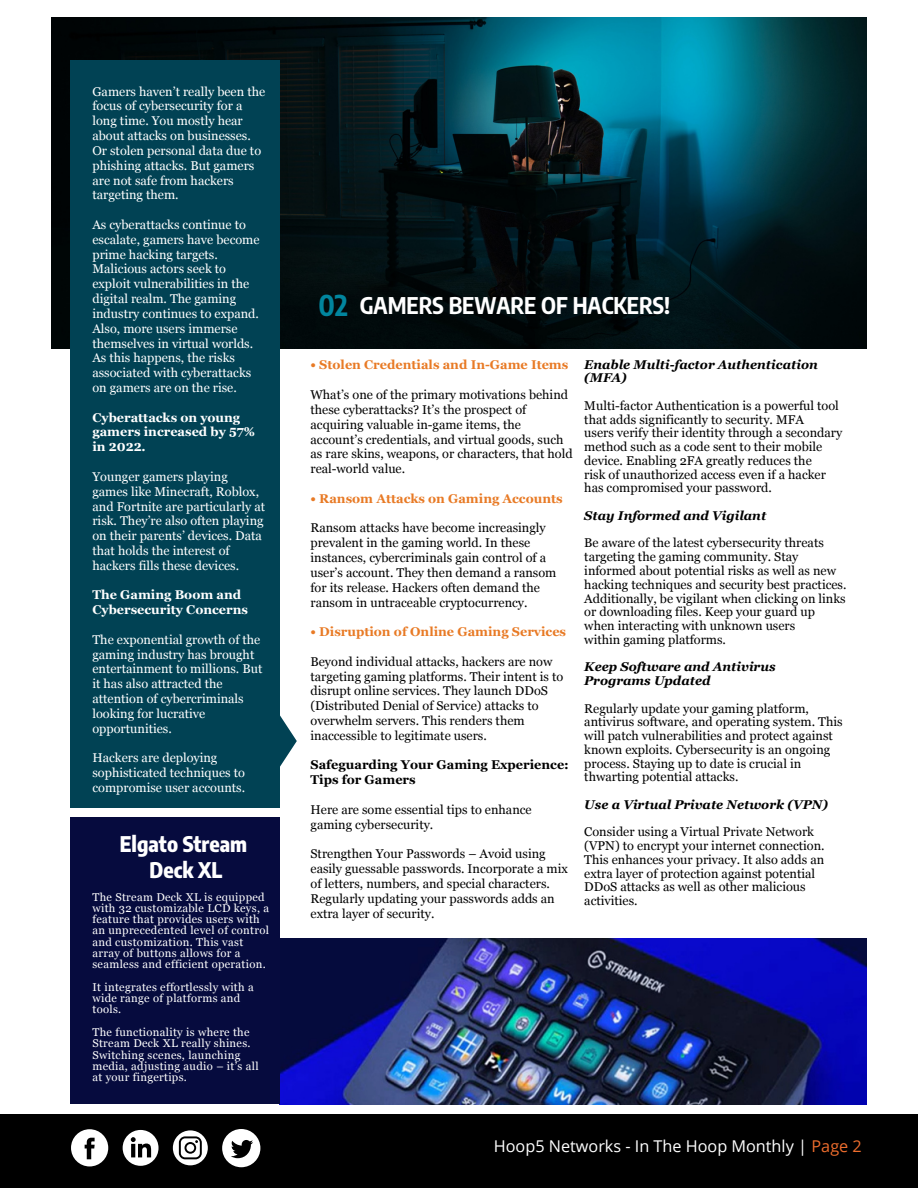
<style>
.page{position:relative;width:918px;height:1188px;background:#fff}
.page>*{position:absolute;margin:0;border:0;box-sizing:border-box;transform-origin:0 0}
.t1{font:700 28.2px "Encode Sans Condensed";color:#01859e}
.t2{font:700 22.5px "Encode Sans Condensed";color:#fff}
.t3{font:800 21.15px "Encode Sans Condensed";color:#fff}
.t4{font:16.2px "Open Sans";color:#fff}
.t5{font:12.75px/14.9px "Georgia";color:#000}
.t6{font:12.75px/14.9px "Georgia";color:#fff}
.t7{font:italic 700 12.75px/13.8px "Georgia";color:#000}
.t8{font:700 12.75px "Georgia";color:#e87a25}
.t9{font:700 12.75px/14.9px "Georgia";color:#fff}
.t10{font:700 12.75px/14.9px "Georgia";color:#000}
.t11{font:11.25px/11.2px "Georgia";letter-spacing:.03em;color:#fff}
.s1{color:#ee6d2d}
</style>
<div class="page">
<img style="left:52px;top:18px;width:814px;height:331px">
<img style="left:279px;top:939px;width:588px;height:165px">
<div style="left:70px;top:817px;width:209px;height:287px;background:#060b3e"></div>
<div style="left:70px;top:60px;width:209px;height:747px;background:#014254"></div>
<svg style="left:279px;top:702px;width:18px;height:78px"></svg>
<div style="left:0;top:1114px;width:918px;height:74px;background:#000"></div>
<svg style="left:71px;top:1129px;width:37px;height:37px"></svg>
<svg style="left:123px;top:1130px;width:36px;height:36px"></svg>
<svg style="left:173px;top:1130px;width:35px;height:35px"></svg>
<svg style="left:222px;top:1129px;width:38px;height:38px"></svg>
<p class="t6" style="left:92px;top:84px;width:174px">Gamers haven’t really been the</p>
<p class="t6" style="left:92px;top:99px;width:170px">focus of cybersecurity for a long time. You mostly hear about attacks on businesses.<br>Or stolen personal data due to phishing attacks. But gamers are not safe from hackers targeting them.</p>
<p class="t6" style="left:92px;top:217px;width:155px">As cyberattacks continue to</p>
<p class="t6" style="left:92px;top:232px;width:169px">escalate, gamers have become</p>
<p class="t6" style="left:92px;top:247px;width:168px">prime hacking targets.<br>Malicious actors seek to exploit vulnerabilities in the digital realm. The gaming industry continues to expand.<br>Also, more users immerse themselves in virtual worlds.<br>As this happens, the risks associated with cyberattacks on gamers are on the rise.</p>
<p class="t9" style="left:92px;top:410px;width:149px">Cyberattacks on young</p>
<p class="t9" style="left:92px;top:425px;width:164px">gamers increased by 57% in 2022.</p>
<p class="t6" style="left:92px;top:469px;width:174px">Younger gamers playing games like Minecraft, Roblox, and Fortnite are particularly at risk. They’re also often playing on their parents’ devices. Data that holds the interest of hackers fills these devices.</p>
<p class="t9" style="left:92px;top:588px;width:150px">The Gaming Boom and</p>
<p class="t9" style="left:92px;top:602px;width:157px">Cybersecurity Concerns</p>
<p class="t6" style="left:92px;top:632px;width:169px">The exponential growth of the</p>
<p class="t6" style="left:92px;top:647px;width:163px">gaming industry has brought</p>
<p class="t6" style="left:92px;top:662px;width:171px">entertainment to millions. But it has also attracted the attention of cybercriminals looking for lucrative opportunities.</p>
<p class="t6" style="left:92px;top:751px;width:127px">Hackers are deploying</p>
<p class="t6" style="left:92px;top:765px;width:154px">sophisticated techniques to</p>
<p class="t6" style="left:92px;top:780px;width:154px">compromise user accounts.</p>
<p class="t3" style="left:120px;top:831px;width:129px">Elgato Stream</p>
<p class="t3" style="left:150px;top:856px;width:74px">Deck XL</p>
<p class="t11" style="left:92px;top:891px;width:178px">The Stream Deck XL is equipped with 32 customizable LCD keys, a feature that provides users with an unprecedented level of control and customization. This vast array of buttons allows for a seamless and efficient operation.</p>
<p class="t11" style="left:92px;top:981px;width:163px">It integrates effortlessly with a</p>
<p class="t11" style="left:92px;top:993px;width:149px">wide range of platforms and tools.</p>
<p class="t11" style="left:92px;top:1026px;width:159px">The functionality is where the</p>
<p class="t11" style="left:92px;top:1038px;width:160px">Stream Deck XL really shines.</p>
<p class="t11" style="left:92px;top:1049px;width:168px">Switching scenes, launching media, adjusting audio – it’s all at your fingertips.</p>
<p class="t1" style="left:319px;top:287px;width:31px">02</p>
<p class="t2" style="left:360px;top:291px;width:312px">GAMERS BEWARE OF HACKERS!</p>
<p class="t8" style="left:311px;top:358px;width:259px">• Stolen Credentials and In-Game Items</p>
<p class="t5" style="left:311px;top:387px;width:264px">What’s one of the primary motivations behind these cyberattacks? It’s the prospect of acquiring valuable in-game items, the account’s credentials, and virtual goods, such as rare skins, weapons, or characters, that hold real-world value.</p>
<p class="t8" style="left:311px;top:491px;width:254px">• Ransom Attacks on Gaming Accounts</p>
<p class="t5" style="left:311px;top:521px;width:247px">Ransom attacks have become increasingly prevalent in the gaming world. In these instances, cybercriminals gain control of a user’s account. They then demand a ransom for its release. Hackers often demand the ransom in untraceable cryptocurrency.</p>
<p class="t8" style="left:311px;top:624px;width:257px">• Disruption of Online Gaming Services</p>
<p class="t5" style="left:311px;top:654px;width:254px">Beyond individual attacks, hackers are now targeting gaming platforms. Their intent is to</p>
<p class="t5" style="left:311px;top:684px;width:239px">disrupt online services. They launch DDoS (Distributed Denial of Service) attacks to overwhelm servers. This renders them</p>
<p class="t5" style="left:311px;top:728px;width:178px">inaccessible to legitimate users.</p>
<p class="t10" style="left:311px;top:758px;width:260px">Safeguarding Your Gaming Experience:<br>Tips for Gamers</p>
<p class="t5" style="left:311px;top:802px;width:223px">Here are some essential tips to enhance gaming cybersecurity.</p>
<p class="t5" style="left:311px;top:847px;width:259px">Strengthen Your Passwords – Avoid using easily guessable passwords. Incorporate a mix of letters, numbers, and special characters.<br>Regularly updating your passwords adds an extra layer of security.</p>
<p class="t7" style="left:584px;top:357px;width:235px">Enable Multi-factor Authentication (MFA)</p>
<p class="t5" style="left:584px;top:399px;width:256px;line-height:13.8px">Multi-factor Authentication is a powerful tool that adds significantly to security. MFA</p>
<p class="t5" style="left:584px;top:426px;width:260px">users verify their identity through a secondary</p>
<p class="t5" style="left:584px;top:440px;width:240px;line-height:13.8px">method such as a code sent to their mobile device. Enabling 2FA greatly reduces the</p>
<p class="t5" style="left:584px;top:467px;width:243px;line-height:13.8px">risk of unauthorized access even if a hacker has compromised your password.</p>
<p class="t7" style="left:584px;top:509px;width:184px">Stay Informed and Vigilant</p>
<p class="t5" style="left:584px;top:536px;width:264px;line-height:13.8px">Be aware of the latest cybersecurity threats targeting the gaming community. Stay informed about potential risks as well as new hacking techniques and security best practices.</p>
<p class="t5" style="left:584px;top:591px;width:263px;line-height:13.8px">Additionally, be vigilant when clicking on links or downloading files. Keep your guard up when interacting with unknown users</p>
<p class="t5" style="left:584px;top:632px;width:143px">within gaming platforms.</p>
<p class="t7" style="left:584px;top:660px;width:193px">Keep Software and Antivirus</p>
<p class="t7" style="left:584px;top:674px;width:128px">Programs Updated</p>
<p class="t5" style="left:584px;top:701px;width:260px;line-height:13.8px">Regularly update your gaming platform, antivirus software, and operating system. This will patch vulnerabilities and protect against known exploits. Cybersecurity is an ongoing process. Staying up to date is crucial in thwarting potential attacks.</p>
<p class="t7" style="left:584px;top:798px;width:245px">Use a Virtual Private Network (VPN)</p>
<p class="t5" style="left:584px;top:825px;width:242px;line-height:13.8px">Consider using a Virtual Private Network (VPN) to encrypt your internet connection.<br>This enhances your privacy. It also adds an extra layer of protection against potential DDoS attacks as well as other malicious activities.</p>
<p class="t4" style="left:494px;top:1135px;width:369px">Hoop5 Networks - In The Hoop Monthly | <span class="s1">Page 2</span></p>
</div>
